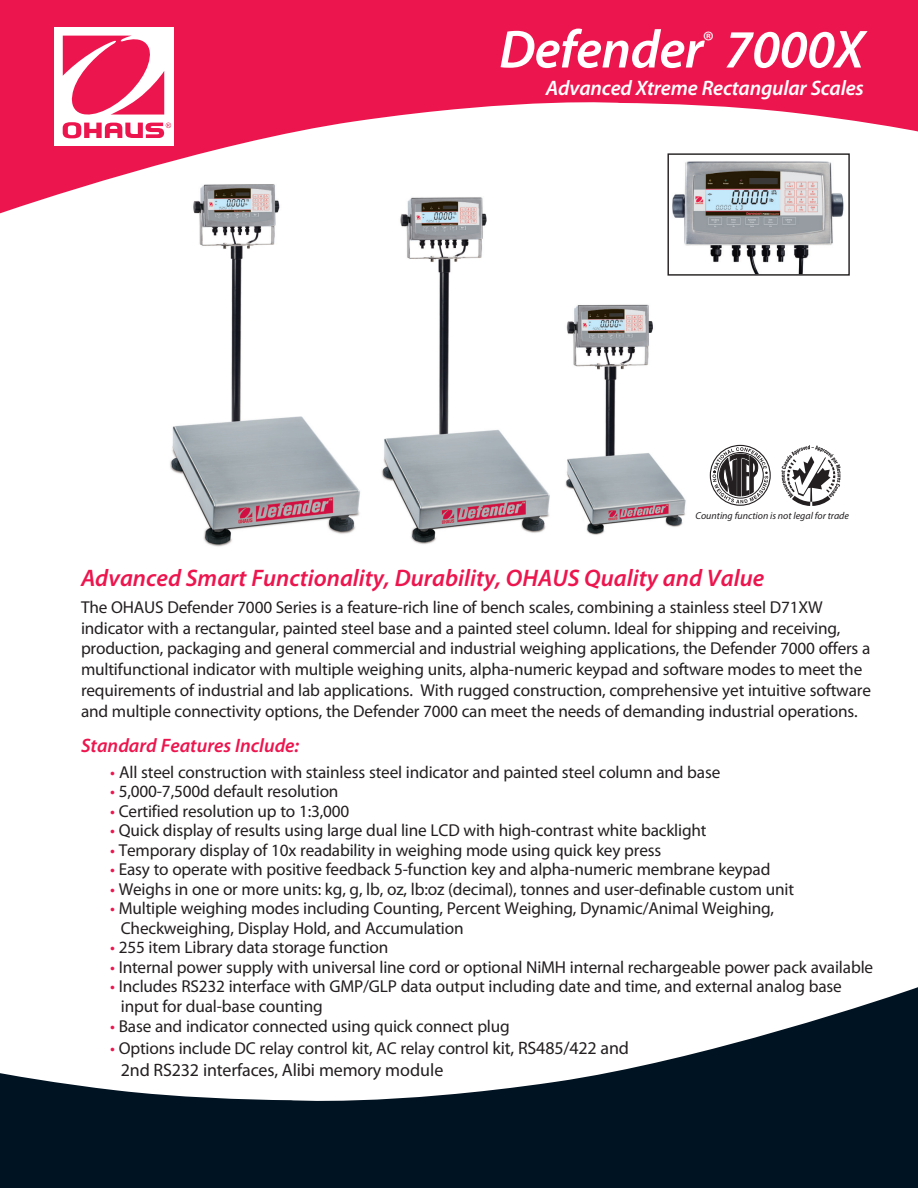
<style>
.page{position:relative;width:918px;height:1188px;background:#fff}
.page>*{position:absolute;margin:0;border:0;box-sizing:border-box;transform-origin:0 0}
.Cover_Product_Name{font:italic 600 54px "Myriad Pro";letter-spacing:-.01em;color:#fff}
.Cover_Headline_Text{font:italic 600 24px "Myriad Pro";color:#ed154e}
.Cover_Product_Sub_Ti{font:italic 600 21px "Myriad Pro";letter-spacing:-.01em;color:#fff}
.Cover_Standard_Featu{font:italic 600 19.5px "Myriad Pro";color:#ed154e}
.Cover_Bullet_Point_T{font:18px "Myriad Pro";letter-spacing:-.01em;color:#231f20}
.Cover_Bullet_Point_T-2{font:17.25px/19.5px "Myriad Pro";letter-spacing:-.01em;color:#231f20}
.Cover_Copy_Text{font:17.25px/20.9px "Myriad Pro";letter-spacing:-.01em;color:#231f20}
.t1{font:italic 10.05px "Myriad Pro";color:#231f20}
.s1{color:#ed154e}
.s2{font-size:18px}
</style>
<div class="page">
<svg style="left:0;top:0;width:918px;height:214px;fill:#ed154e"></svg>
<div style="left:54px;top:27px;width:120px;height:119px;background:#fff"></div>
<svg style="left:63px;top:36px;width:108px;height:102px"></svg>
<svg style="left:0;top:987px;width:918px;height:201px;fill:#001322"></svg>
<img style="left:148px;top:175px;width:565px;height:372px">
<img style="left:670px;top:155px;width:178px;height:119px">
<div style="left:668px;top:153px;width:182px;height:123px;border:1px solid #231f20"></div>
<div style="left:710px;top:445px;width:61px;height:61px;border:1px solid #231f20;border-radius:50%"></div>
<svg style="left:713px;top:447px;width:55px;height:56px"></svg>
<svg style="left:781px;top:445px;width:60px;height:61px"></svg>
<p class="Cover_Product_Name" style="left:499px;top:15px;width:366px">Defender<sup>®</sup> 7000X</p>
<p class="Cover_Product_Sub_Ti" style="left:546px;top:74px;width:320px">Advanced Xtreme Rectangular Scales</p>
<p class="t1" style="left:696px;top:510px;width:155px">Counting function is not legal for trade</p>
<p class="Cover_Headline_Text" style="left:81px;top:562px;width:685px">Advanced Smart Functionality, Durability, OHAUS Quality and Value</p>
<p class="Cover_Copy_Text" style="left:81px;top:596px;width:792px">The OHAUS Defender 7000 Series is a feature-rich line of bench scales, combining a stainless steel D71XW indicator with a rectangular, painted steel base and a painted steel column. Ideal for shipping and receiving, production, packaging and general commercial and industrial weighing applications, the Defender 7000 offers a multifunctional indicator with multiple weighing units, alpha-numeric keypad and software modes to meet the requirements of industrial and lab applications. With rugged construction, comprehensive yet intuitive software and multiple connectivity options, the Defender 7000 can meet the needs of demanding industrial operations.</p>
<p class="Cover_Standard_Featu" style="left:81px;top:733px;width:220px">Standard Features Include:</p>
<p class="Cover_Bullet_Point_T-2" style="left:110px;top:762px;width:612px"><span class="s1">•</span> All steel construction with stainless steel indicator and painted steel column and base</p>
<p class="Cover_Bullet_Point_T-2" style="left:110px;top:781px;width:230px"><span class="s1">•</span> 5,000-7,500d default resolution</p>
<p class="Cover_Bullet_Point_T-2" style="left:110px;top:801px;width:241px"><span class="s1">•</span> Certified resolution up to 1:3,000</p>
<p class="Cover_Bullet_Point_T-2" style="left:110px;top:820px;width:598px"><span class="s1">•</span> Quick display of results using large dual line LCD with high-contrast white backlight</p>
<p class="Cover_Bullet_Point_T-2" style="left:110px;top:840px;width:553px"><span class="s1">•</span> Temporary display of 10x readability in weighing mode using quick key press</p>
<p class="Cover_Bullet_Point_T-2" style="left:110px;top:859px;width:662px"><span class="s1">•</span> Easy to operate with positive feedback 5-function key and alpha-numeric membrane keypad</p>
<p class="Cover_Bullet_Point_T-2" style="left:110px;top:879px;width:685px"><span class="s1">•</span> Weighs in one or more units: kg, g, lb, oz, lb:oz (decimal), tonnes and user-definable custom unit</p>
<p class="Cover_Bullet_Point_T-2" style="left:121px;top:898px;width:655px;text-indent:-11px"><span class="s1">•</span> Multiple weighing modes including Counting, Percent Weighing, Dynamic/Animal Weighing,<br>Checkweighing, Display Hold, and Accumulation</p>
<p class="Cover_Bullet_Point_T-2" style="left:110px;top:937px;width:280px"><span class="s1">•</span> 255 item Library data storage function</p>
<p class="Cover_Bullet_Point_T-2" style="left:110px;top:957px;width:764px"><span class="s1">•</span> Internal power supply with universal line cord or optional NiMH internal rechargeable power pack available</p>
<p class="Cover_Bullet_Point_T-2" style="left:121px;top:976px;width:722px;text-indent:-11px"><span class="s1">•</span> Includes RS232 interface with GMP/GLP data output including date and time, and external analog base input for dual-base counting</p>
<p class="Cover_Bullet_Point_T-2" style="left:110px;top:1017px;width:401px"><span class="s1">•</span> Base and indicator connected using quick connect plug</p>
<p class="Cover_Bullet_Point_T-2" style="left:110px;top:1038px;width:520px"><span class="s1">•</span> Options include DC relay control kit, AC relay control <span class="s2">kit, RS485/422 and</span></p>
<p class="Cover_Bullet_Point_T" style="left:121px;top:1058px;width:324px">2nd RS232 interfaces, Alibi memory module</p>
</div>
